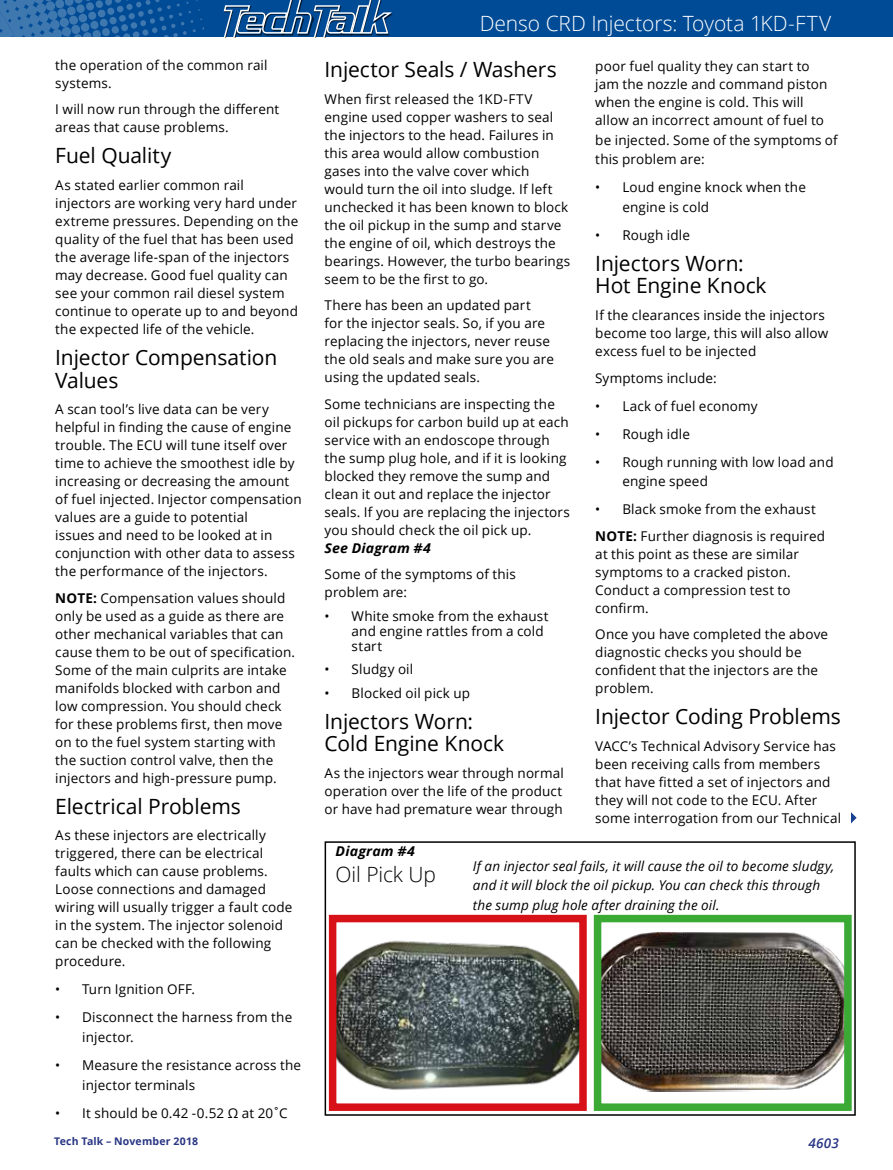
<style>
.page{position:relative;width:893px;height:1170px;background:#fff}
.page>*{position:absolute;margin:0;border:0;box-sizing:border-box;transform-origin:0 0}
.t1{font:21px/22.5px "Open Sans";letter-spacing:-.005em;color:#000}
.t2{font:300 21px "Open Sans";letter-spacing:-.005em;color:#fff}
.t3{font:300 21px "Open Sans";letter-spacing:-.005em;color:#000}
.t4{font:13.5px/18px "Open Sans";letter-spacing:.01em;color:#000}
.t5{font:italic 13.5px/19.5px "Open Sans";letter-spacing:.01em;color:#000}
.t6{font:italic 700 13.5px "Open Sans";letter-spacing:.01em;color:#000;scale:1.05 1}
.t7{font:italic 600 13.5px "Open Sans";color:#283583}
.t8{font:700 10.5px "Open Sans";letter-spacing:.02em;color:#283583}
.s1{font-weight:700}
</style>
<div class="page">
<div style="left:325px;top:841px;width:531px;height:274px;border:2px solid #000"></div>
<div style="left:0;top:0;width:893px;height:37px;background:#004b96"></div>
<svg style="left:0;top:0;width:204px;height:37px"></svg>
<svg style="left:223px;top:0;width:170px;height:37px"></svg>
<svg style="left:851px;top:812px;width:6px;height:11px"></svg>
<img style="left:338px;top:940px;width:240px;height:150px">
<img style="left:603px;top:932px;width:240px;height:158px">
<div style="left:329px;top:914px;width:258px;height:196px;border:8px solid #d71117"></div>
<div style="left:594px;top:914px;width:258px;height:196px;border:8px solid #3aaa35"></div>
<p class="t4" style="left:55px;top:56px;width:214px">the operation of the common rail systems.</p>
<p class="t4" style="left:55px;top:100px;width:226px">I will now run through the different areas that cause problems.</p>
<h1 class="t1" style="left:55px;top:144px;width:118px">Fuel Quality</h1>
<p class="t4" style="left:55px;top:176px;width:245px">As stated earlier common rail injectors are working very hard under extreme pressures. Depending on the quality of the fuel that has been used the average life-span of the injectors may decrease. Good fuel quality can see your common rail diesel system continue to operate up to and beyond the expected life of the vehicle.</p>
<h1 class="t1" style="left:55px;top:345px;width:224px">Injector Compensation<br>Values</h1>
<p class="t4" style="left:55px;top:400px;width:248px">A scan tool’s live data can be very helpful in finding the cause of engine trouble. The ECU will tune itself over time to achieve the smoothest idle by increasing or decreasing the amount of fuel injected. Injector compensation values are a guide to potential<br>issues and need to be looked at in conjunction with other data to assess the performance of the injectors.</p>
<p class="t4" style="left:55px;top:588px;width:241px"><span class="s1">NOTE:</span> Compensation values should only be used as a guide as there are other mechanical variables that can cause them to be out of specification.<br>Some of the main culprits are intake manifolds blocked with carbon and low compression. You should check for these problems first, then move on to the fuel system starting with the suction control valve, then the injectors and high-pressure pump.</p>
<h1 class="t1" style="left:55px;top:794px;width:187px">Electrical Problems</h1>
<p class="t4" style="left:55px;top:826px;width:239px">As these injectors are electrically triggered, there can be electrical faults which can cause problems.<br>Loose connections and damaged wiring will usually trigger a fault code in the system. The injector solenoid can be checked with the following procedure.</p>
<p class="t4" style="left:55px;top:980px;width:141px">• Turn Ignition OFF.</p>
<p class="t4" style="left:82px;top:1007px;width:211px;line-height:19.5px;text-indent:-27px">• Disconnect the harness from the injector.</p>
<p class="t4" style="left:82px;top:1054px;width:220px;line-height:19.5px;text-indent:-27px">• Measure the resistance across the injector terminals</p>
<p class="t4" style="left:55px;top:1103px;width:234px">• It should be 0.42 -0.52 Ω at 20˚C</p>
<h1 class="t2" style="left:480px;top:9px;width:353px">Denso CRD Injectors: Toyota 1KD-FTV</h1>
<h1 class="t1" style="left:325px;top:58px;width:234px">Injector Seals / Washers</h1>
<p class="t4" style="left:325px;top:89px;width:247px">When first released the 1KD-FTV engine used copper washers to seal the injectors to the head. Failures in this area would allow combustion gases into the valve cover which would turn the oil into sludge. If left unchecked it has been known to block the oil pickup in the sump and starve the engine of oil, which destroys the bearings. However, the turbo bearings seem to be the first to go.</p>
<p class="t4" style="left:325px;top:296px;width:231px">There has been an updated part<br>for the injector seals. So, if you are replacing the injectors, never reuse the old seals and make sure you are using the updated seals.</p>
<p class="t4" style="left:325px;top:394px;width:247px">Some technicians are inspecting the oil pickups for carbon build up at each service with an endoscope through the sump plug hole, and if it is looking blocked they remove the sump and clean it out and replace the injector seals. If you are replacing the injectors you should check the oil pick up.</p>
<p class="t6" style="left:325px;top:538px;width:103px">See Diagram #4</p>
<p class="t4" style="left:325px;top:565px;width:193px">Some of the symptoms of this problem are:</p>
<p class="t4" style="left:352px;top:608px;width:199px;line-height:15px;text-indent:-27px">• White smoke from the exhaust and engine rattles from a cold start</p>
<p class="t4" style="left:325px;top:660px;width:90px">• Sludgy oil</p>
<p class="t4" style="left:325px;top:683px;width:147px">• Blocked oil pick up</p>
<h1 class="t1" style="left:325px;top:709px;width:181px">Injectors Worn:<br>Cold Engine Knock</h1>
<p class="t4" style="left:325px;top:763px;width:241px;text-align:justify">As the injectors wear through normal operation over the life of the product or have had premature wear through</p>
<p class="t4" style="left:595px;top:57px;width:234px">poor fuel quality they can start to jam the nozzle and command piston when the engine is cold. This will allow an incorrect amount of fuel to</p>
<p class="t4" style="left:595px;top:130px;width:244px;line-height:19.5px">be injected. Some of the symptoms of this problem are:</p>
<p class="t4" style="left:622px;top:177px;width:185px;line-height:19.5px;text-indent:-27px">• Loud engine knock when the engine is cold</p>
<p class="t4" style="left:595px;top:225px;width:96px">• Rough idle</p>
<h1 class="t1" style="left:595px;top:251px;width:173px">Injectors Worn:<br>Hot Engine Knock</h1>
<p class="t4" style="left:595px;top:306px;width:235px">If the clearances inside the injectors become too large, this will also allow excess fuel to be injected</p>
<p class="t4" style="left:595px;top:368px;width:123px">Symptoms include:</p>
<p class="t4" style="left:595px;top:396px;width:164px">• Lack of fuel economy</p>
<p class="t4" style="left:595px;top:424px;width:96px">• Rough idle</p>
<p class="t4" style="left:622px;top:451px;width:213px;line-height:19.5px;text-indent:-27px">• Rough running with low load and engine speed</p>
<p class="t4" style="left:595px;top:495px;width:231px;line-height:26.5px">• Black smoke from the exhaust<br><span class="s1">NOTE:</span> Further diagnosis is required</p>
<p class="t4" style="left:595px;top:544px;width:205px">at this point as these are similar symptoms to a cracked piston.<br>Conduct a compression test to confirm.</p>
<p class="t4" style="left:595px;top:625px;width:234px">Once you have completed the above diagnostic checks you should be confident that the injectors are the problem.</p>
<h1 class="t1" style="left:595px;top:704px;width:247px">Injector Coding Problems</h1>
<p class="t4" style="left:595px;top:736px;width:247px">VACC’s Technical Advisory Service has been receiving calls from members that have fitted a set of injectors and they will not code to the ECU. After some interrogation from our Technical</p>
<p class="t6" style="left:336px;top:841px;width:77px">Diagram #4</p>
<h1 class="t3" style="left:336px;top:860px;width:102px">Oil Pick Up</h1>
<p class="t5" style="left:473px;top:855px;width:363px">If an injector seal fails, it will cause the oil to become sludgy, and it will block the oil pickup. You can check this through the sump plug hole after draining the oil.</p>
<p class="t8" style="left:54px;top:1134px;width:146px">Tech Talk – November 2018</p>
<p class="t7" style="left:808px;top:1133px;width:32px">4603</p>
</div>
